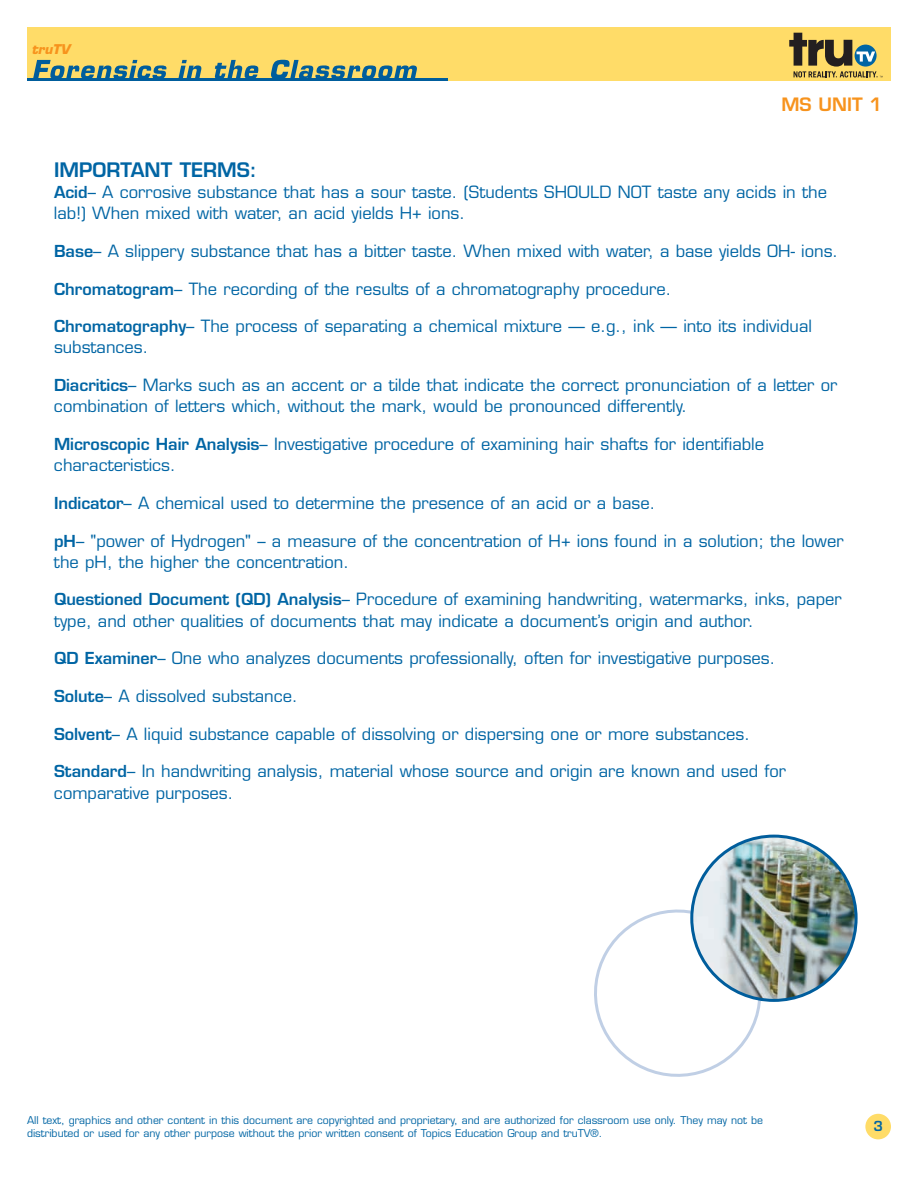
<style>
.page{position:relative;width:918px;height:1188px;background:#fff}
.page>*{position:absolute;margin:0;border:0;box-sizing:border-box;transform-origin:0 0}
.t1{font:600 19.5px "Eurostile";color:#0065a4}
.t2{font:600 18px "Eurostile";color:#f7931d}
.t3{font:16.5px/21.3px "Eurostile";color:#0065a4}
.t4{font:600 13.5px "Eurostile";color:#0065a4}
.t5{font:italic 700 13.05px "Eurostile";color:#f7931d}
.t6{font:10.5px/12.6px "Eurostile";color:#0065a4}
.s1{font-weight:600;font-size:16.2px}
</style>
<div class="page">
<div style="left:27px;top:27px;width:864px;height:54px;background:#ffdc68"></div>
<svg style="left:33px;top:60px;width:134px;height:18px"></svg>
<svg style="left:178px;top:60px;width:24px;height:18px"></svg>
<svg style="left:214px;top:60px;width:45px;height:18px"></svg>
<svg style="left:271px;top:60px;width:146px;height:18px"></svg>
<hr style="left:27px;top:78px;width:421px;height:3px;background:#005d9c">
<svg style="left:789px;top:33px;width:94px;height:44px"></svg>
<div style="left:865px;top:1114px;width:26px;height:25px;background:#ffdc68;border-radius:50%"></div>
<img style="left:594px;top:835px;width:264px;height:242px">
<p class="t5" style="left:31px;top:44px;width:42px">truTV</p>
<p class="t2" style="left:781px;top:97px;width:102px">MS UNIT 1</p>
<p class="t1" style="left:54px;top:162px;width:204px">IMPORTANT TERMS:</p>
<p class="t3" style="left:54px;top:183px;width:774px"><span class="s1">Acid</span>– A corrosive substance that has a sour taste. (Students SHOULD NOT taste any acids in the lab!) When mixed with water, an acid yields H+ ions.</p>
<p class="t3" style="left:54px;top:242px;width:786px"><span class="s1">Base</span>– A slippery substance that has a bitter taste. When mixed with water, a base yields OH- ions.</p>
<p class="t3" style="left:54px;top:280px;width:619px"><span class="s1">Chromatogram</span>– The recording of the results of a chromatography procedure.</p>
<p class="t3" style="left:54px;top:317px;width:759px"><span class="s1">Chromatography</span>– The process of separating a chemical mixture — e.g., ink — into its individual substances.</p>
<p class="t3" style="left:54px;top:376px;width:785px"><span class="s1">Diacritics</span>– Marks such as an accent or a tilde that indicate the correct pronunciation of a letter or combination of letters which, without the mark, would be pronounced differently.</p>
<p class="t3" style="left:54px;top:435px;width:712px"><span class="s1">Microscopic Hair Analysis</span>– Investigative procedure of examining hair shafts for identifiable characteristics.</p>
<p class="t3" style="left:54px;top:494px;width:603px"><span class="s1">Indicator</span>– A chemical used to determine the presence of an acid or a base.</p>
<p class="t3" style="left:54px;top:532px;width:791px"><span class="s1">pH</span>– "power of Hydrogen" – a measure of the concentration of H+ ions found in a solution; the lower the pH, the higher the concentration.</p>
<p class="t3" style="left:54px;top:590px;width:789px"><span class="s1">Questioned Document (QD) Analysis</span>– Procedure of examining handwriting, watermarks, inks, paper type, and other qualities of documents that may indicate a document’s origin and author.</p>
<p class="t3" style="left:54px;top:649px;width:723px"><span class="s1">QD Examiner</span>– One who analyzes documents professionally, often for investigative purposes.</p>
<p class="t3" style="left:54px;top:687px;width:245px"><span class="s1">Solute</span>– A dissolved substance.</p>
<p class="t3" style="left:54px;top:725px;width:698px"><span class="s1">Solvent</span>– A liquid substance capable of dissolving or dispersing one or more substances.</p>
<p class="t3" style="left:54px;top:762px;width:734px"><span class="s1">Standard</span>– In handwriting analysis, material whose source and origin are known and used for comparative purposes.</p>
<p class="t6" style="left:27px;top:1115px;width:738px">All text, graphics and other content in this document are copyrighted and proprietary, and are authorized for classroom use only. They may not be distributed or used for any other purpose without the prior written consent of Topics Education Group and truTV®.</p>
<p class="t4" style="left:874px;top:1121px;width:11px">3</p>
</div>
